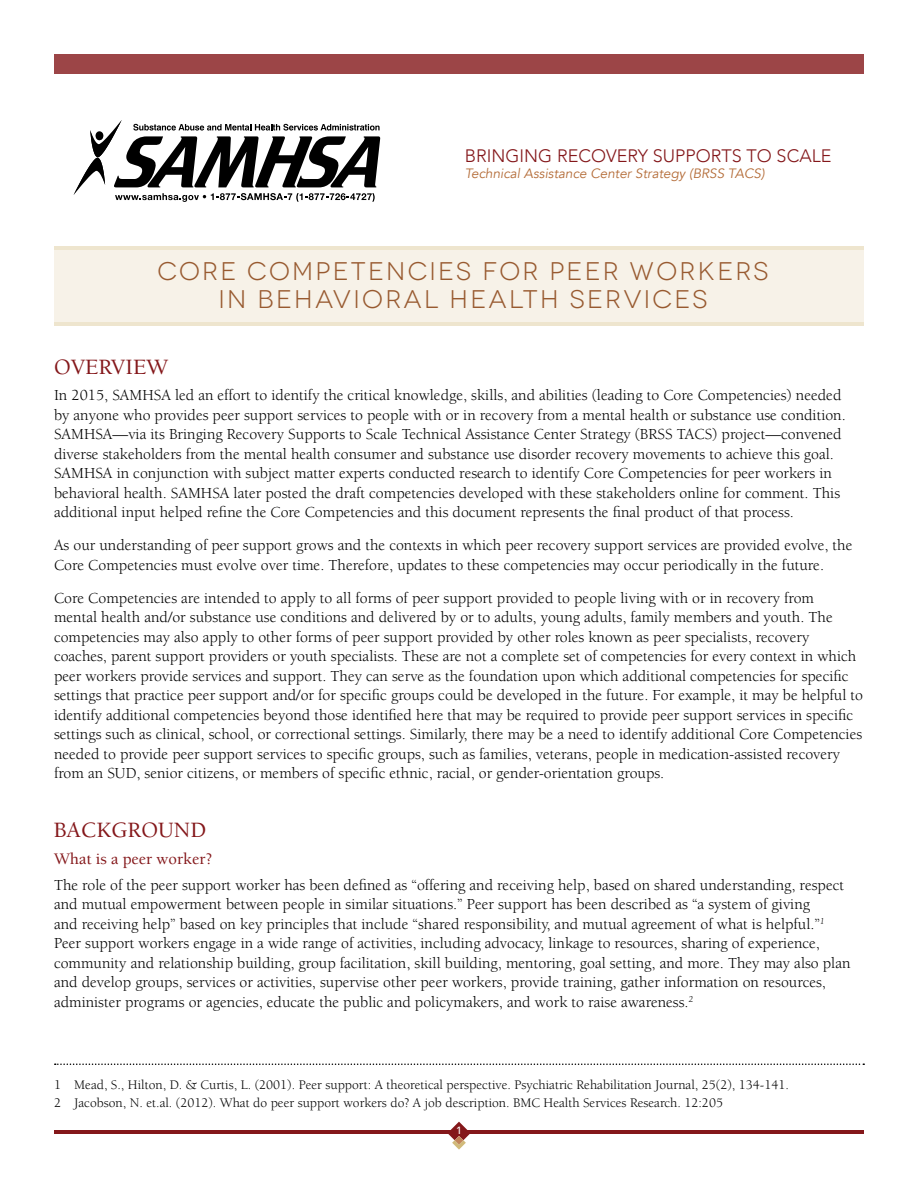
<style>
.page{position:relative;width:918px;height:1188px;background:#fff}
.page>*{position:absolute;margin:0;border:0;box-sizing:border-box;transform-origin:0 0}
.t1{font:25.5px/27.6px "Novecentowide";letter-spacing:.09em;color:#985a30;text-align:center}
.t2{font:500 22.5px "Berkeley";color:#84171a}
.t3{font:300 18px "Avenir";color:#84171a}
.t4{font:500 16.5px "Berkeley";color:#84171a}
.t5{font:15.75px/19.5px "Berkeley";color:#000}
.t6{font:13.5px/18px "Berkeley";color:#000}
.t7{font:italic 13.5px "Avenir";color:#b46c38}
.t8{font:500 10.5px "Avenir";color:#fff}
</style>
<div class="page">
<hr style="left:54px;top:1131px;width:810px;height:3px;background:#84171a">
<svg style="left:447px;top:1122px;width:24px;height:28px"></svg>
<div style="left:54px;top:54px;width:810px;height:20px;background:#9c4547"></div>
<svg style="left:74px;top:120px;width:306px;height:82px"></svg>
<svg style="left:55px;top:1064px;width:809px;height:1px"></svg>
<div style="left:54px;top:250px;width:810px;height:72px;background:#f7f2e8"></div>
<hr style="left:54px;top:322px;width:810px;height:3px;background:#eee5ce">
<hr style="left:54px;top:246px;width:810px;height:4px;background:#eee5ce">
<p class="t3" style="left:465px;top:145px;width:368px">BRINGING RECOVERY SUPPORTS TO SCALE</p>
<p class="t7" style="left:465px;top:165px;width:301px">Technical Assistance Center Strategy (BRSS TACS)</p>
<h1 class="t1" style="left:157px;top:258px;width:613px">CORE COMPETENCIES FOR PEER WORKERS<br>IN BEHAVIORAL HEALTH SERVICES</h1>
<h2 class="t2" style="left:54px;top:355px;width:116px">OVERVIEW</h2>
<p class="t5" style="left:54px;top:386px;width:793px">In 2015, SAMHSA led an effort to identify the critical knowledge, skills, and abilities (leading to Core Competencies) needed by anyone who provides peer support services to people with or in recovery from a mental health or substance use condition.<br>SAMHSA—via its Bringing Recovery Supports to Scale Technical Assistance Center Strategy (BRSS TACS) project—convened diverse stakeholders from the mental health consumer and substance use disorder recovery movements to achieve this goal.<br>SAMHSA in conjunction with subject matter experts conducted research to identify Core Competencies for peer workers in behavioral health. SAMHSA later posted the draft competencies developed with these stakeholders online for comment. This additional input helped refine the Core Competencies and this document represents the final product of that process.</p>
<p class="t5" style="left:54px;top:536px;width:800px">As our understanding of peer support grows and the contexts in which peer recovery support services are provided evolve, the<br>Core Competencies must evolve over time. Therefore, updates to these competencies may occur periodically in the future.</p>
<p class="t5" style="left:54px;top:588px;width:811px">Core Competencies are intended to apply to all forms of peer support provided to people living with or in recovery from<br>mental health and/or substance use conditions and delivered by or to adults, young adults, family members and youth. The competencies may also apply to other forms of peer support provided by other roles known as peer specialists, recovery coaches, parent support providers or youth specialists. These are not a complete set of competencies for every context in which peer workers provide services and support. They can serve as the foundation upon which additional competencies for specific settings that practice peer support and/or for specific groups could be developed in the future. For example, it may be helpful to identify additional competencies beyond those identified here that may be required to provide peer support services in specific settings such as clinical, school, or correctional settings. Similarly, there may be a need to identify additional Core Competencies needed to provide peer support services to specific groups, such as families, veterans, people in medication-assisted recovery from an SUD, senior citizens, or members of specific ethnic, racial, or gender-orientation groups.</p>
<h2 class="t2" style="left:54px;top:818px;width:154px">BACKGROUND</h2>
<h3 class="t4" style="left:54px;top:850px;width:160px">What is a peer worker?</h3>
<p class="t5" style="left:54px;top:875px;width:798px">The role of the peer support worker has been defined as “offering and receiving help, based on shared understanding, respect and mutual empowerment between people in similar situations.” Peer support has been described as “a system of giving<br>and receiving help” based on key principles that include “shared responsibility, and mutual agreement of what is helpful.”<sup>1<br></sup>Peer support workers engage in a wide range of activities, including advocacy, linkage to resources, sharing of experience, community and relationship building, group facilitation, skill building, mentoring, goal setting, and more. They may also plan and develop groups, services or activities, supervise other peer workers, provide training, gather information on resources, administer programs or agencies, educate the public and policymakers, and work to raise awareness.<sup>2</sup></p>
<p class="t6" style="left:54px;top:1076px;width:736px">1 Mead, S., Hilton, D. &amp; Curtis, L. (2001). Peer support: A theoretical perspective. Psychiatric Rehabilitation Journal, 25(2), 134-141.<br>2 Jacobson, N. et.al. (2012). What do peer support workers do? A job description. BMC Health Services Research. 12:205</p>
<p class="t8" style="left:456px;top:1122px;width:7px">1</p>
</div>
